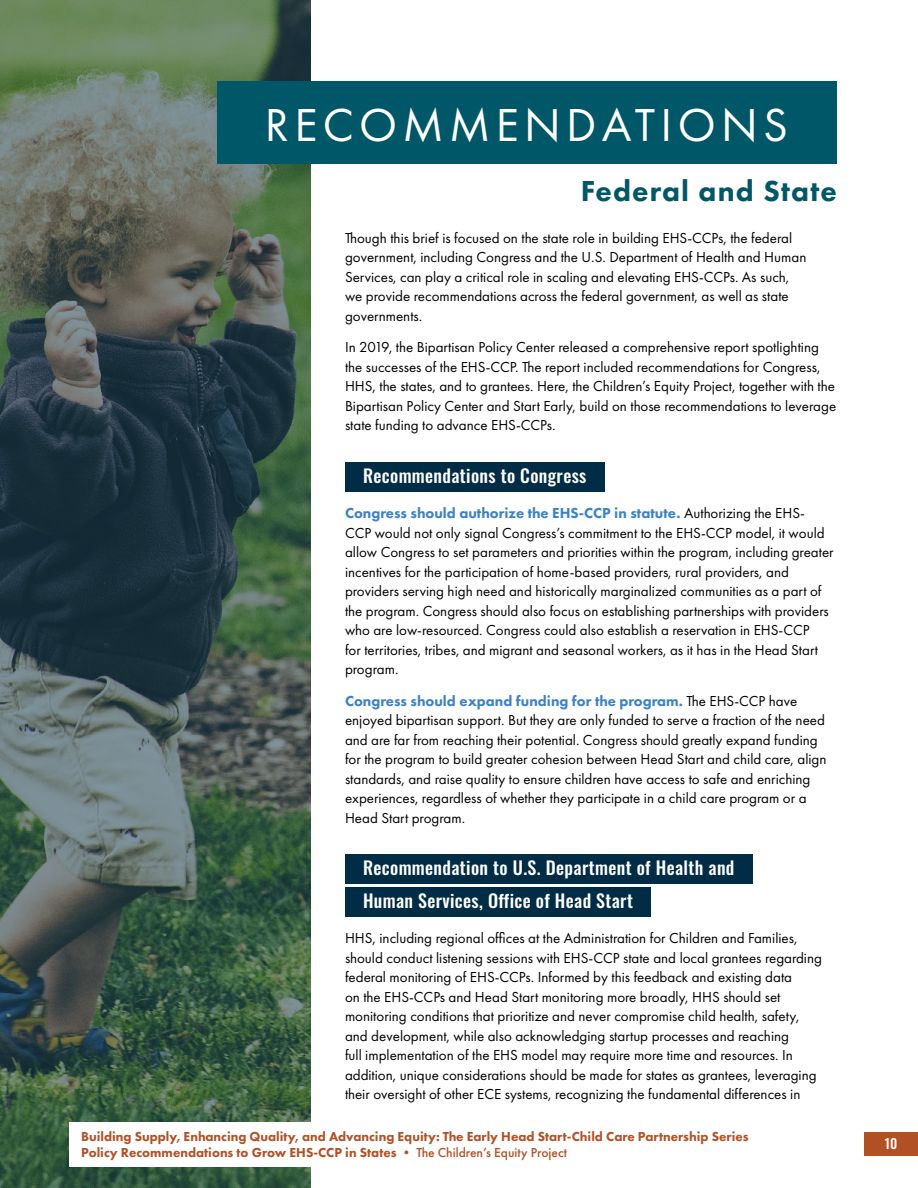
<style>
.page{position:relative;width:918px;height:1188px;background:#fff}
.page>*{position:absolute;margin:0;border:0;box-sizing:border-box;transform-origin:0 0}
.t1{font:48px "Futura PT";letter-spacing:.11em;color:#fff}
.t2{font:800 30px "Futura PT";letter-spacing:.04em;color:#005767}
.t3{font:500 18px "Oswald";letter-spacing:.02em;color:#fff}
.t4{font:15px/19.5px "Futura PT";color:#000}
.t5{font:800 13.5px/16.2px "Futura PT";color:#b15025}
.t6{font:500 13.5px "Oswald";color:#fff}
.s1{font-weight:800;color:#3c82c4}
.s2{font-weight:500}
</style>
<div class="page">
<svg style="left:0;top:0;width:310px;height:1188px;background:#455b51"></svg>
<div style="left:864px;top:1132px;width:54px;height:24px;background:#b15025"></div>
<div style="left:69px;top:1122px;width:717px;height:44px;background:#fff"></div>
<div style="left:218px;top:81px;width:619px;height:83px;background:#005767"></div>
<div style="left:345px;top:462px;width:259px;height:30px;background:#002c45"></div>
<div style="left:345px;top:854px;width:408px;height:30px;background:#002c45"></div>
<div style="left:345px;top:887px;width:306px;height:30px;background:#002c45"></div>
<h1 class="t1" style="left:265px;top:96px;width:525px">RECOMMENDATIONS</h1>
<h2 class="t2" style="left:581px;top:173px;width:258px">Federal and State</h2>
<p class="t4" style="left:345px;top:228px;width:463px">Though this brief is focused on the state role in building EHS-CCPs, the federal government, including Congress and the U.S. Department of Health and Human Services, can play a critical role in scaling and elevating EHS-CCPs. As such, we provide recommendations across the federal government, as well as state governments.</p>
<p class="t4" style="left:345px;top:338px;width:493px">In 2019, the Bipartisan Policy Center released a comprehensive report spotlighting the successes of the EHS-CCP. The report included recommendations for Congress, HHS, the states, and to grantees. Here, the Children’s Equity Project, together with the Bipartisan Policy Center and Start Early, build on those recommendations to leverage state funding to advance EHS-CCPs.</p>
<p class="t3" style="left:363px;top:467px;width:225px">Recommendations to Congress</p>
<p class="t4" style="left:345px;top:504px;width:490px"><span class="s1">Congress should authorize the EHS-CCP in statute.</span> Authorizing the EHS-CCP would not only signal Congress’s commitment to the EHS-CCP model, it would allow Congress to set parameters and priorities within the program, including greater incentives for the participation of home-based providers, rural providers, and providers serving high need and historically marginalized communities as a part of the program. Congress should also focus on establishing partnerships with providers who are low-resourced. Congress could also establish a reservation in EHS-CCP<br>for territories, tribes, and migrant and seasonal workers, as it has in the Head Start program.</p>
<p class="t4" style="left:345px;top:691px;width:483px"><span class="s1">Congress should expand funding for the program.</span> The EHS-CCP have enjoyed bipartisan support. But they are only funded to serve a fraction of the need and are far from reaching their potential. Congress should greatly expand funding for the program to build greater cohesion between Head Start and child care, align standards, and raise quality to ensure children have access to safe and enriching experiences, regardless of whether they participate in a child care program or a Head Start program.</p>
<p class="t3" style="left:363px;top:859px;width:373px">Recommendation to U.S. Department of Health and</p>
<p class="t3" style="left:363px;top:892px;width:272px">Human Services, Office of Head Start</p>
<p class="t4" style="left:345px;top:928px;width:479px">HHS, including regional offices at the Administration for Children and Families, should conduct listening sessions with EHS-CCP state and local grantees regarding federal monitoring of EHS-CCPs. Informed by this feedback and existing data<br>on the EHS-CCPs and Head Start monitoring more broadly, HHS should set monitoring conditions that prioritize and never compromise child health, safety, and development, while also acknowledging startup processes and reaching<br>full implementation of the EHS model may require more time and resources. In addition, unique considerations should be made for states as grantees, leveraging their oversight of other ECE systems, recognizing the fundamental differences in</p>
<p class="t5" style="left:81px;top:1128px;width:669px">Building Supply, Enhancing Quality, and Advancing Equity: The Early Head Start-Child Care Partnership Series<br>Policy Recommendations to Grow EHS-CCP in States • <span class="s2">The Children’s Equity Project</span></p>
<p class="t6" style="left:885px;top:1136px;width:14px">10</p>
</div>
